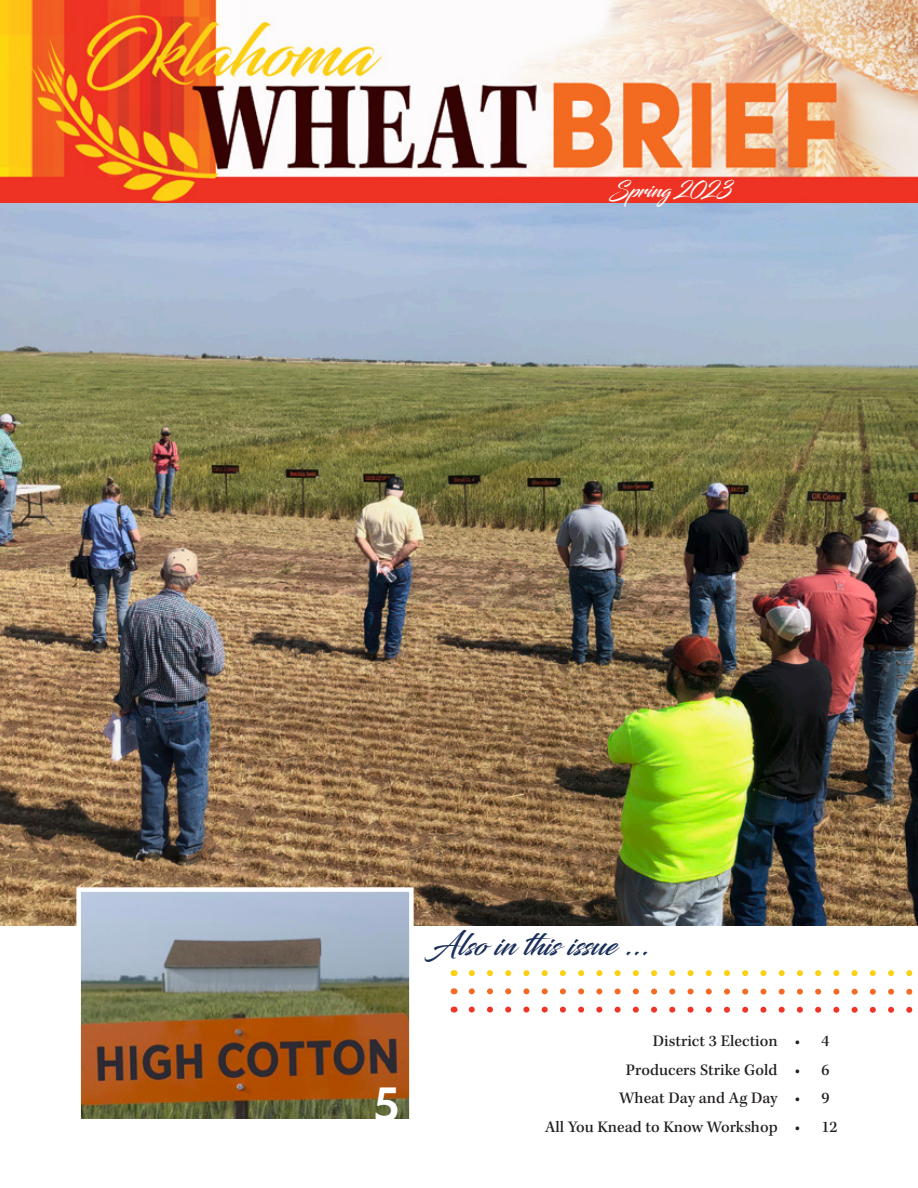
<style>
.page{position:relative;width:918px;height:1188px;background:#fff}
.page>*{position:absolute;margin:0;border:0;box-sizing:border-box;transform-origin:0 0}
.t1{font:600 45px "New Hero";color:#fff}
.Cover_TOC{font:30px "Blacksword";color:#1a2f5a}
.Cover_TOC-2{font:21px "Blacksword";color:#fff}
.Cover_TOC-3{font:500 16.5px "Kepler Std";color:#231f20}
</style>
<div class="page">
<img style="left:0;top:203px;width:918px;height:723px">
<svg style="left:0;top:0;width:918px;height:203px"></svg>
<svg style="left:455px;top:970px;width:17px;height:6px"></svg>
<svg style="left:472px;top:970px;width:441px;height:6px"></svg>
<svg style="left:450px;top:988px;width:463px;height:7px"></svg>
<svg style="left:455px;top:1007px;width:17px;height:6px"></svg>
<svg style="left:472px;top:1007px;width:441px;height:6px"></svg>
<img style="left:81px;top:892px;width:328px;height:227px">
<div style="left:76px;top:887px;width:338px;height:255px;border:4px solid #fff"></div>
<p class="Cover_TOC-2" style="left:609px;top:178px;width:125px">Spring 2023</p>
<p class="Cover_TOC" style="left:429px;top:927px;width:222px">Also in this issue ...</p>
<p class="t1" style="left:374px;top:1074px;width:28px">5</p>
<p class="Cover_TOC-3" style="left:653px;top:1032px;width:149px">District 3 Election •</p>
<p class="Cover_TOC-3" style="left:821px;top:1032px;width:10px">4</p>
<p class="Cover_TOC-3" style="left:626px;top:1060px;width:176px">Producers Strike Gold •</p>
<p class="Cover_TOC-3" style="left:821px;top:1060px;width:10px">6</p>
<p class="Cover_TOC-3" style="left:619px;top:1089px;width:183px">Wheat Day and Ag Day •</p>
<p class="Cover_TOC-3" style="left:821px;top:1089px;width:10px">9</p>
<p class="Cover_TOC-3" style="left:545px;top:1117px;width:256px">All You Knead to Know Workshop •</p>
<p class="Cover_TOC-3" style="left:821px;top:1117px;width:18px">12</p>
</div>
